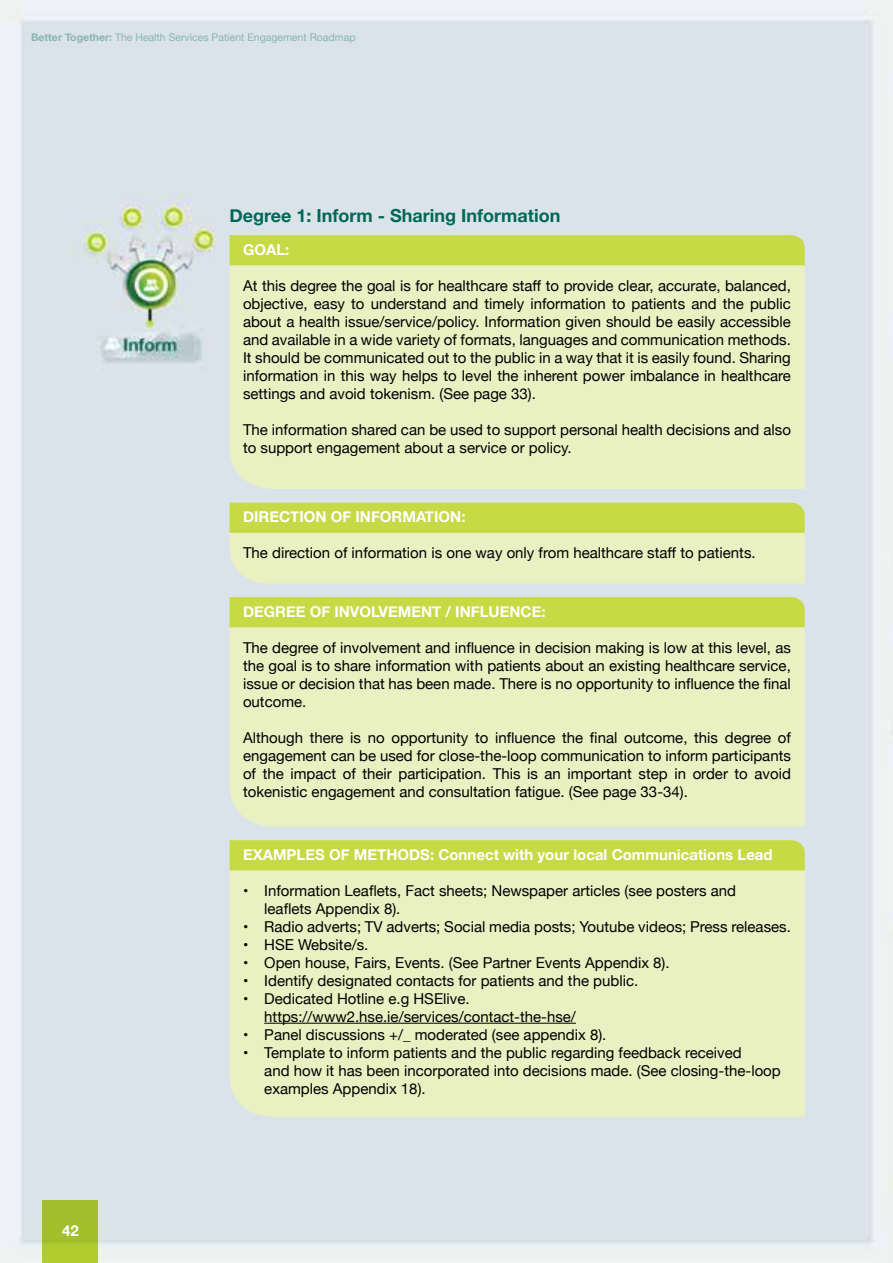
<style>
.page{position:relative;width:893px;height:1263px;background:#fff}
.page>*{position:absolute;margin:0;border:0;box-sizing:border-box;transform-origin:0 0}
.t1{font:700 18px "Helvetica Neue";color:#006857}
.t2{font:15px/18px "Helvetica Neue";color:#000}
.t3{font:700 15px "Helvetica Neue";color:#fff}
.t4{font:10.5px "Helvetica Neue";color:#8ab5ad}
.s1{font-weight:700}
</style>
<div class="page">
<img style="left:0;top:0;width:893px;height:1263px">
<div style="left:43px;top:1200px;width:55px;height:63px;background:linear-gradient(to right,#a7c32c,#a7c32c)"></div>
<div style="left:230px;top:265px;width:575px;height:224px;background:#e9f0c2"></div>
<div style="left:230px;top:533px;width:575px;height:51px;background:#e9f0c2"></div>
<div style="left:230px;top:627px;width:575px;height:200px;background:#e9f0c2"></div>
<div style="left:230px;top:870px;width:575px;height:247px;background:#e9f0c2"></div>
<div style="left:229px;top:235px;width:576px;height:30px;background:#c5da45"></div>
<div style="left:229px;top:503px;width:576px;height:30px;background:#c5da45"></div>
<div style="left:229px;top:597px;width:576px;height:30px;background:#c5da45"></div>
<div style="left:229px;top:840px;width:576px;height:30px;background:#c5da45"></div>
<hr style="left:264px;top:1023px;width:312px;height:1px;background:#000">
<p class="t4" style="left:31px;top:29px;width:326px"><span class="s1">Better Together:</span> The Health Services Patient Engagement Roadmap</p>
<p class="t1" style="left:230px;top:201px;width:332px">Degree 1: Inform - Sharing Information</p>
<p class="t3" style="left:243px;top:238px;width:48px">GOAL:</p>
<p class="t2" style="left:243px;top:277px;width:549px;text-align:justify">At this degree the goal is for healthcare staff to provide clear, accurate, balanced, objective, easy to understand and timely information to patients and the public about a health issue/service/policy. Information given should be easily accessible and available in a wide variety of formats, languages and communication methods.<br>It should be communicated out to the public in a way that it is easily found. Sharing information in this way helps to level the inherent power imbalance in healthcare settings and avoid tokenism. (See page 33).</p>
<p class="t2" style="left:243px;top:421px;width:549px">The information shared can be used to support personal health decisions and also to support engagement about a service or policy.</p>
<p class="t3" style="left:243px;top:505px;width:224px">DIRECTION OF INFORMATION:</p>
<p class="t2" style="left:243px;top:545px;width:514px">The direction of information is one way only from healthcare staff to patients.</p>
<p class="t3" style="left:243px;top:599px;width:304px">DEGREE OF INVOLVEMENT / INFLUENCE:</p>
<p class="t2" style="left:243px;top:639px;width:549px;text-align:justify">The degree of involvement and influence in decision making is low at this level, as the goal is to share information with patients about an existing healthcare service, issue or decision that has been made. There is no opportunity to influence the final outcome.</p>
<p class="t2" style="left:243px;top:729px;width:549px;text-align:justify">Although there is no opportunity to influence the final outcome, this degree of engagement can be used for close-the-loop communication to inform participants of the impact of their participation. This is an important step in order to avoid tokenistic engagement and consultation fatigue. (See page 33-34).</p>
<p class="t3" style="left:62px;top:1219px;width:18px">42</p>
<p class="t3" style="left:243px;top:842px;width:531px">EXAMPLES OF METHODS: Connect with your local Communications Lead</p>
<p class="t2" style="left:264px;top:882px;width:473px;text-indent:-21px">• Information Leaflets, Fact sheets; Newspaper articles (see posters and leaflets Appendix 8).</p>
<p class="t2" style="left:243px;top:918px;width:549px">• Radio adverts; TV adverts; Social media posts; Youtube videos; Press releases.</p>
<p class="t2" style="left:243px;top:936px;width:127px">• HSE Website/s.</p>
<p class="t2" style="left:243px;top:954px;width:428px">• Open house, Fairs, Events. (See Partner Events Appendix 8).</p>
<p class="t2" style="left:243px;top:972px;width:397px">• Identify designated contacts for patients and the public.</p>
<p class="t2" style="left:264px;top:990px;width:313px;text-indent:-21px">• Dedicated Hotline e.g HSElive. https://www2.hse.ie/services/contact-the-hse/</p>
<p class="t2" style="left:243px;top:1026px;width:365px">• Panel discussions +/_ moderated (see appendix 8).</p>
<p class="t2" style="left:264px;top:1044px;width:518px;text-indent:-21px">• Template to inform patients and the public regarding feedback received<br>and how it has been incorporated into decisions made. (See closing-the-loop examples Appendix 18).</p>
</div>
